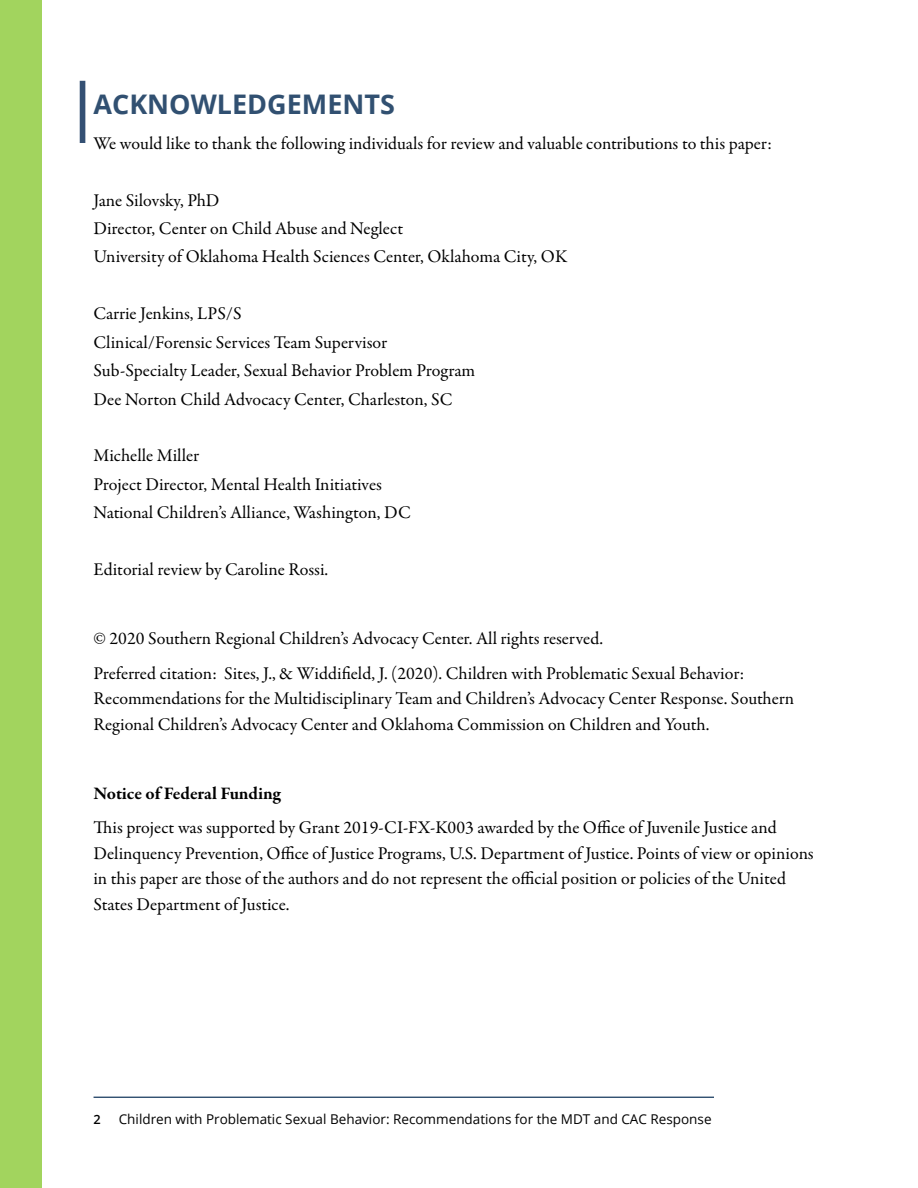
<style>
.page{position:relative;width:918px;height:1188px;background:#fff}
.page>*{position:absolute;margin:0;border:0;box-sizing:border-box;transform-origin:0 0}
.t1{font:700 27px "Open Sans";color:#315071}
.t2{font:18px/25.5px "Garamond Premr Pro";color:#000}
.t3{font:700 18px "Garamond Premr Pro";letter-spacing:-.005em;color:#000}
.t4{font:13.5px "Open Sans";color:#000}
.t5{font:600 12.75px "Open Sans";color:#000}
</style>
<div class="page">
<hr style="left:94px;top:1097px;width:620px;height:1px;background:#315071">
<div style="left:0;top:0;width:42px;height:1188px;background:#a2d45e"></div>
<div style="left:80px;top:81px;width:5px;height:62px;background:#345073"></div>
<p class="t1" style="left:94px;top:85px;width:303px">ACKNOWLEDGEMENTS</p>
<p class="t2" style="left:94px;top:131px;width:680px">We would like to thank the following individuals for review and valuable contributions to this paper:</p>
<p class="t2" style="left:94px;top:188px;width:127px">Jane Silovsky, PhD</p>
<p class="t2" style="left:94px;top:216px;width:311px">Director, Center on Child Abuse and Neglect</p>
<p class="t2" style="left:94px;top:244px;width:475px">University of Oklahoma Health Sciences Center, Oklahoma City, OK</p>
<p class="t2" style="left:94px;top:301px;width:150px">Carrie Jenkins, LPS/S</p>
<p class="t2" style="left:94px;top:330px;width:295px">Clinical/Forensic Services Team Supervisor</p>
<p class="t2" style="left:94px;top:358px;width:383px">Sub-Specialty Leader, Sexual Behavior Problem Program</p>
<p class="t2" style="left:94px;top:387px;width:361px">Dee Norton Child Advocacy Center, Charleston, SC</p>
<p class="t2" style="left:94px;top:443px;width:107px">Michelle Miller</p>
<p class="t2" style="left:94px;top:472px;width:290px">Project Director, Mental Health Initiatives</p>
<p class="t2" style="left:94px;top:500px;width:319px">National Children’s Alliance, Washington, DC</p>
<p class="t2" style="left:94px;top:557px;width:236px">Editorial review by Caroline Rossi.</p>
<p class="t2" style="left:94px;top:626px;width:511px">© 2020 Southern Regional Children’s Advocacy Center. All rights reserved.</p>
<p class="t2" style="left:94px;top:661px;width:702px">Preferred citation: Sites, J., &amp; Widdifield, J. (2020). Children with Problematic Sexual Behavior:<br>Recommendations for the Multidisciplinary Team and Children’s Advocacy Center Response. Southern<br>Regional Children’s Advocacy Center and Oklahoma Commission on Children and Youth.</p>
<p class="t3" style="left:94px;top:782px;width:189px">Notice of Federal Funding</p>
<p class="t2" style="left:94px;top:815px;width:722px">This project was supported by Grant 2019-CI-FX-K003 awarded by the Office of Juvenile Justice and Delinquency Prevention, Office of Justice Programs, U.S. Department of Justice. Points of view or opinions in this paper are those of the authors and do not represent the official position or policies of the United States Department of Justice.</p>
<p class="t5" style="left:94px;top:1110px;width:9px">2</p>
<p class="t4" style="left:119px;top:1109px;width:594px">Children with Problematic Sexual Behavior: Recommendations for the MDT and CAC Response</p>
</div>
